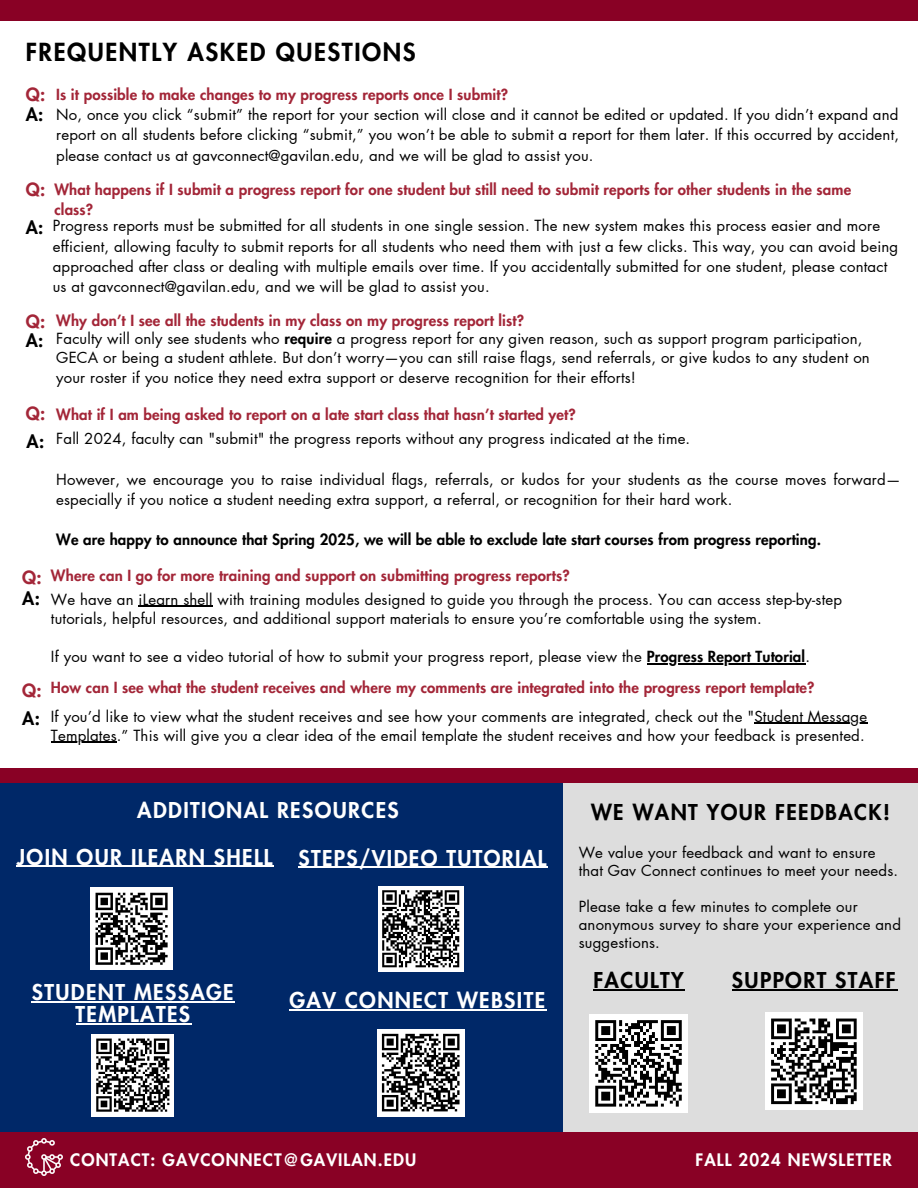
<style>
.page{position:relative;width:918px;height:1188px;background:#fff}
.page>*{position:absolute;margin:0;border:0;box-sizing:border-box;transform-origin:0 0}
.t1{font:800 24.3px "Futura LT Pro";letter-spacing:.065em;color:#000}
.t2{font:800 21.3px/22.5px "Futura LT Pro";letter-spacing:.065em;color:#fff;text-align:center}
.t3{font:800 21.3px "Futura LT Pro";letter-spacing:.065em;color:#000}
.t4{font:800 18px "Futura LT Pro";color:#a32638}
.t5{font:800 18px "Futura LT Pro";color:#000}
.t6{font:800 16.8px "Futura LT Pro";letter-spacing:.065em;color:#fff}
.t7{font:15px/20.2px "Futura LT Pro";letter-spacing:.01em;color:#000}
.t8{font:800 15px/20.2px "Futura LT Pro";letter-spacing:.01em;color:#a32638}
.t9{font:800 15px "Futura LT Pro";letter-spacing:.01em;color:#000}
.s1{font-weight:800}
</style>
<div class="page">
<hr style="left:139px;top:606px;width:74px;height:1px;background:#000">
<hr style="left:647px;top:663px;width:158px;height:1px;background:#000">
<hr style="left:754px;top:723px;width:113px;height:1px;background:#000">
<hr style="left:51px;top:742px;width:66px;height:1px;background:#000">
<div style="left:0;top:782px;width:918px;height:350px;background:#002868"></div>
<div style="left:563px;top:776px;width:355px;height:362px;background:#ddd"></div>
<hr style="left:17px;top:866px;width:257px;height:1px;background:#fff">
<div style="left:91px;top:888px;width:82px;height:82px;background:#fff"></div>
<svg style="left:95px;top:892px;width:73px;height:73px"></svg>
<hr style="left:298px;top:867px;width:250px;height:1px;background:#fff">
<div style="left:378px;top:886px;width:85px;height:85px;background:#fff"></div>
<svg style="left:382px;top:890px;width:78px;height:78px"></svg>
<div style="left:0;top:1132px;width:918px;height:56px;background:#890125"></div>
<img style="left:26px;top:1138px;width:37px;height:37px">
<div style="left:92px;top:1034px;width:82px;height:82px;background:#fff"></div>
<svg style="left:96px;top:1038px;width:74px;height:74px"></svg>
<hr style="left:32px;top:1001px;width:203px;height:1px;background:#fff">
<hr style="left:76px;top:1023px;width:115px;height:2px;background:#fff">
<div style="left:0;top:0;width:918px;height:21px;background:#890125"></div>
<div style="left:0;top:768px;width:918px;height:15px;background:#890125"></div>
<div style="left:589px;top:1014px;width:99px;height:99px;background:#fff"></div>
<svg style="left:595px;top:1020px;width:87px;height:87px"></svg>
<hr style="left:593px;top:990px;width:92px;height:1px;background:#000">
<hr style="left:732px;top:990px;width:165px;height:1px;background:#000">
<div style="left:765px;top:1013px;width:98px;height:97px;background:#fff"></div>
<svg style="left:771px;top:1018px;width:86px;height:87px"></svg>
<div style="left:377px;top:1029px;width:87px;height:87px;background:#fff"></div>
<svg style="left:381px;top:1033px;width:79px;height:79px"></svg>
<hr style="left:290px;top:1009px;width:257px;height:1px;background:#fff">
<h1 class="t1" style="left:26px;top:41px;width:391px">FREQUENTLY ASKED QUESTIONS</h1>
<h3 class="t4" style="left:26px;top:86px;width:21px">Q:</h3>
<h4 class="t5" style="left:26px;top:106px;width:19px">A:</h4>
<h3 class="t8" style="left:56px;top:85px;width:453px">Is it possible to make changes to my progress reports once I submit?</h3>
<p class="t7" style="left:56px;top:105px;width:844px;text-align:justify">No, once you click “submit” the report for your section will close and it cannot be edited or updated. If you didn’t expand and report on all students before clicking “submit,” you won’t be able to submit a report for them later. If this occurred by accident, please contact us at gavconnect@gavilan.edu, and we will be glad to assist you.</p>
<p class="t4" style="left:26px;top:181px;width:21px">Q:</p>
<h4 class="t5" style="left:26px;top:219px;width:19px">A:</h4>
<p class="t8" style="left:54px;top:180px;width:798px">What happens if I submit a progress report for one student but still need to submit reports for other students in the same class?</p>
<h3 class="t7" style="left:53px;top:216px;width:847px">Progress reports must be submitted for all students in one single session. The new system makes this process easier and more efficient, allowing faculty to submit reports for all students who need them with just a few clicks. This way, you can avoid being approached after class or dealing with multiple emails over time. If you accidentally submitted for one student, please contact us at gavconnect@gavilan.edu, and we will be glad to assist you.</h3>
<p class="t4" style="left:26px;top:313px;width:21px">Q:</p>
<h3 class="t8" style="left:56px;top:311px;width:469px">Why don’t I see all the students in my class on my progress report list?</h3>
<h3 class="t5" style="left:26px;top:332px;width:19px">A:</h3>
<h4 class="t7" style="left:56px;top:330px;width:815px;line-height:19.2px">Faculty will only see students who <span class="s1">require</span> a progress report for any given reason, such as support program participation,<br>GECA or being a student athlete. But don’t worry—you can still raise flags, send referrals, or give kudos to any student on your roster if you notice they need extra support or deserve recognition for their efforts!</h4>
<h4 class="t4" style="left:26px;top:405px;width:21px">Q:</h4>
<h3 class="t8" style="left:56px;top:405px;width:521px">What if I am being asked to report on a late start class that hasn’t started yet?</h3>
<h3 class="t5" style="left:27px;top:433px;width:19px">A:</h3>
<p class="t7" style="left:56px;top:429px;width:636px">Fall 2024, faculty can "submit" the progress reports without any progress indicated at the time.</p>
<h3 class="t7" style="left:56px;top:470px;width:846px">However, we encourage you to raise individual flags, referrals, or kudos for your students as the course moves forward— especially if you notice a student needing extra support, a referral, or recognition for their hard work.</h3>
<h4 class="t9" style="left:56px;top:533px;width:766px">We are happy to announce that Spring 2025, we will be able to exclude late start courses from progress reporting.</h4>
<h4 class="t4" style="left:22px;top:569px;width:21px">Q:</h4>
<h3 class="t8" style="left:51px;top:566px;width:520px">Where can I go for more training and support on submitting progress reports?</h3>
<h3 class="t7" style="left:51px;top:590px;width:793px;line-height:19.2px">We have an iLearn shell with training modules designed to guide you through the process. You can access step-by-step tutorials, helpful resources, and additional support materials to ensure you’re comfortable using the system.</h3>
<p class="t7" style="left:51px;top:647px;width:761px">If you want to see a video tutorial of how to submit your progress report, please view the <span class="s1">Progress Report Tutorial</span>.</p>
<h3 class="t5" style="left:22px;top:590px;width:19px">A:</h3>
<h3 class="t4" style="left:22px;top:682px;width:21px">Q:</h3>
<h4 class="t8" style="left:51px;top:678px;width:765px">How can I see what the student receives and where my comments are integrated into the progress report template?</h4>
<p class="t7" style="left:51px;top:707px;width:818px">If you’d like to view what the student receives and see how your comments are integrated, check out the "Student Message</p>
<p class="t7" style="left:51px;top:726px;width:815px">Templates.” This will give you a clear idea of the email template the student receives and how your feedback is presented.</p>
<p class="t5" style="left:22px;top:710px;width:19px">A:</p>
<h2 class="t2" style="left:137px;top:800px;width:263px">ADDITIONAL RESOURCES</h2>
<h2 class="t3" style="left:591px;top:802px;width:300px">WE WANT YOUR FEEDBACK!</h2>
<p class="t7" style="left:579px;top:844px;width:321px;line-height:18px">We value your feedback and want to ensure that Gav Connect continues to meet your needs.</p>
<p class="t7" style="left:579px;top:898px;width:324px;line-height:18px">Please take a few minutes to complete our anonymous survey to share your experience and suggestions.</p>
<h2 class="t3" style="left:593px;top:971px;width:92px">FACULTY</h2>
<p class="t3" style="left:732px;top:971px;width:165px">SUPPORT STAFF</p>
<h2 class="t2" style="left:290px;top:990px;width:257px">GAV CONNECT WEBSITE</h2>
<h2 class="t2" style="left:17px;top:846px;width:257px">JOIN OUR ILEARN SHELL</h2>
<h2 class="t2" style="left:298px;top:848px;width:250px">STEPS/VIDEO TUTORIAL</h2>
<h2 class="t2" style="left:32px;top:982px;width:203px">STUDENT MESSAGE<br>TEMPLATES</h2>
<p class="t6" style="left:70px;top:1152px;width:348px">CONTACT: GAVCONNECT@GAVILAN.EDU</p>
<p class="t6" style="left:696px;top:1152px;width:198px">FALL 2024 NEWSLETTER</p>
</div>
